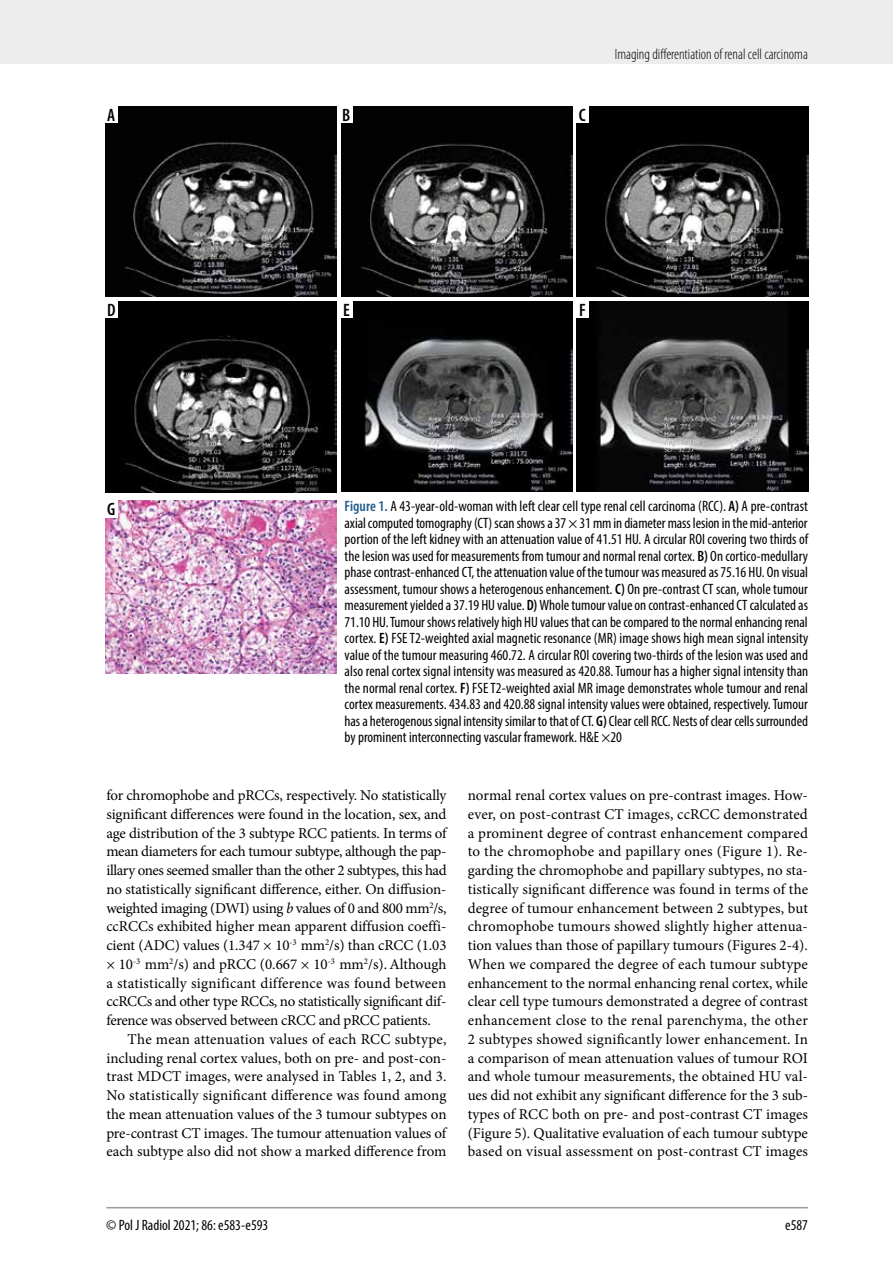
<style>
.page{position:relative;width:893px;height:1263px;background:#fff}
.page>*{position:absolute;margin:0;border:0;box-sizing:border-box;transform-origin:0 0}
.t1{font:600 condensed 18px "Myriad Pro";color:#000}
.t2{font:15px/18.8px "Minion Pro";letter-spacing:-.005em;color:#000;text-align:justify}
.t3{font:condensed 15px/16.5px "Myriad Pro";color:#000;text-align:justify}
.t4{font:300 condensed 15px "Myriad Pro";color:#000}
.s1{font-weight:600;color:#245d8c}
.s2{font-weight:600}
.s3{font-style:italic}
</style>
<div class="page">
<div style="left:0;top:0;width:893px;height:64px;background:#ededed"></div>
<hr style="left:106px;top:1207px;width:702px;height:1px;background:#9d9d9c">
<img style="left:105px;top:106px;width:232px;height:191px">
<img style="left:341px;top:106px;width:231px;height:191px">
<img style="left:577px;top:106px;width:231px;height:191px">
<img style="left:105px;top:301px;width:232px;height:191px">
<img style="left:341px;top:301px;width:231px;height:191px">
<img style="left:577px;top:301px;width:231px;height:191px">
<img style="left:105px;top:500px;width:232px;height:173px">
<div style="left:105px;top:105px;width:12px;height:17px;background:#fff"></div>
<div style="left:105px;top:301px;width:13px;height:17px;background:#fff"></div>
<div style="left:105px;top:500px;width:13px;height:17px;background:#fff"></div>
<div style="left:340px;top:105px;width:13px;height:17px;background:#fff"></div>
<div style="left:340px;top:301px;width:13px;height:17px;background:#fff"></div>
<div style="left:576px;top:105px;width:13px;height:17px;background:#fff"></div>
<div style="left:576px;top:301px;width:13px;height:17px;background:#fff"></div>
<p class="t4" style="left:615px;top:45px;width:195px">Imaging differentiation of renal cell carcinoma</p>
<p class="t1" style="left:107px;top:103px;width:10px">A</p>
<p class="t1" style="left:342px;top:104px;width:10px">B</p>
<p class="t1" style="left:579px;top:103px;width:8px">C</p>
<p class="t1" style="left:107px;top:299px;width:10px">D</p>
<p class="t1" style="left:343px;top:299px;width:8px">E</p>
<p class="t1" style="left:579px;top:299px;width:8px">F</p>
<p class="t1" style="left:107px;top:498px;width:10px">G</p>
<p class="t3" style="left:345px;top:498px;width:465px"><span class="s1">Figure 1.</span> A 43-year-old-woman with left clear cell type renal cell carcinoma (RCC). <span class="s2">A)</span> A pre-contrast axial computed tomography (CT) scan shows a 37 × 31 mm in diameter mass lesion in the mid-anterior portion of the left kidney with an attenuation value of 41.51 HU. A circular ROI covering two thirds of the lesion was used for measurements from tumour and normal renal cortex. <span class="s2">B)</span> On cortico-medullary phase contrast-enhanced CT, the attenuation value of the tumour was measured as 75.16 HU. On visual assessment, tumour shows a heterogenous enhancement. <span class="s2">C)</span> On pre-contrast CT scan, whole tumour measurement yielded a 37.19 HU value. <span class="s2">D)</span> Whole tumour value on contrast-enhanced CT calculated as 71.10 HU. Tumour shows relatively high HU values that can be compared to the normal enhancing renal cortex. <span class="s2">E)</span> FSE T2-weighted axial magnetic resonance (MR) image shows high mean signal intensity value of the tumour measuring 460.72. A circular ROI covering two-thirds of the lesion was used and also renal cortex signal intensity was measured as 420.88. Tumour has a higher signal intensity than the normal renal cortex. <span class="s2">F)</span> FSE T2-weighted axial MR image demonstrates whole tumour and renal cortex measurements. 434.83 and 420.88 signal intensity values were obtained, respectively. Tumour has a heterogenous signal intensity similar to that of CT. <span class="s2">G)</span> Clear cell RCC. Nests of clear cells surrounded by prominent interconnecting vascular framework. H&amp;E ×20</p>
<p class="t2" style="left:106px;top:786px;width:342px">for chromophobe and pRCCs, respectively. No statistically significant differences were found in the location, sex, and age distribution of the 3 subtype RCC patients. In terms of mean diameters for each tumour subtype, although the pap&shy;illary ones seemed smaller than the other 2 subtypes, this had no statistically significant difference, either. On diffusion&shy;weighted imaging (DWI) using <span class="s3">b</span> values of 0 and 800 mm<sup>2</sup>/s, ccRCCs exhibited higher mean apparent diffusion coeffi&shy;cient (ADC) values (1.347 × 10<sup>-3</sup> mm<sup>2</sup>/s) than cRCC (1.03 × 10<sup>-3</sup> mm<sup>2</sup>/s) and pRCC (0.667 × 10<sup>-3</sup> mm<sup>2</sup>/s).Although a statistically significant difference was found between ccRCCs and other type RCCs, no statistically significant dif&shy;ference was observed between cRCC and pRCC patients.</p>
<p class="t2" style="left:106px;top:1030px;width:342px;text-indent:21px">The mean attenuation values of each RCC subtype, including renal cortex values, both on pre- and post-con&shy;trast MDCT images, were analysed in Tables 1, 2, and 3.<br>No statistically significant difference was found among the mean attenuation values of the 3 tumour subtypes on pre-contrast CT images. The tumour attenuation values of each subtype also did not show a marked difference from</p>
<p class="t2" style="left:468px;top:786px;width:342px">normal renal cortex values on pre-contrast images. How&shy;ever, on post-contrast CT images, ccRCC demonstrated a prominent degree of contrast enhancement compared to the chromophobe and papillary ones (Figure 1). Re&shy;garding the chromophobe and papillary subtypes, no sta&shy;tistically significant difference was found in terms of the degree of tumour enhancement between 2 subtypes, but chromophobe tumours showed slightly higher attenua&shy;tion values than those of papillary tumours (Figures 2-4).<br>When we compared the degree of each tumour subtype enhancement to the normal enhancing renal cortex, while clear cell type tumours demonstrated a degree of contrast enhancement close to the renal parenchyma, the other 2 subtypes showed significantly lower enhancement. In a comparison of mean attenuation values of tumour ROI and whole tumour measurements, the obtained HU val&shy;ues did not exhibit any significant difference for the 3 sub&shy;types of RCC both on pre- and post-contrast CT images (Figure 5). Qualitative evaluation of each tumour subtype based on visual assessment on post-contrast CT images</p>
<p class="t3" style="left:106px;top:1216px;width:164px">© Pol J Radiol 2021; 86: e583-e593</p>
<p class="t3" style="left:785px;top:1216px;width:24px">e587</p>
</div>
